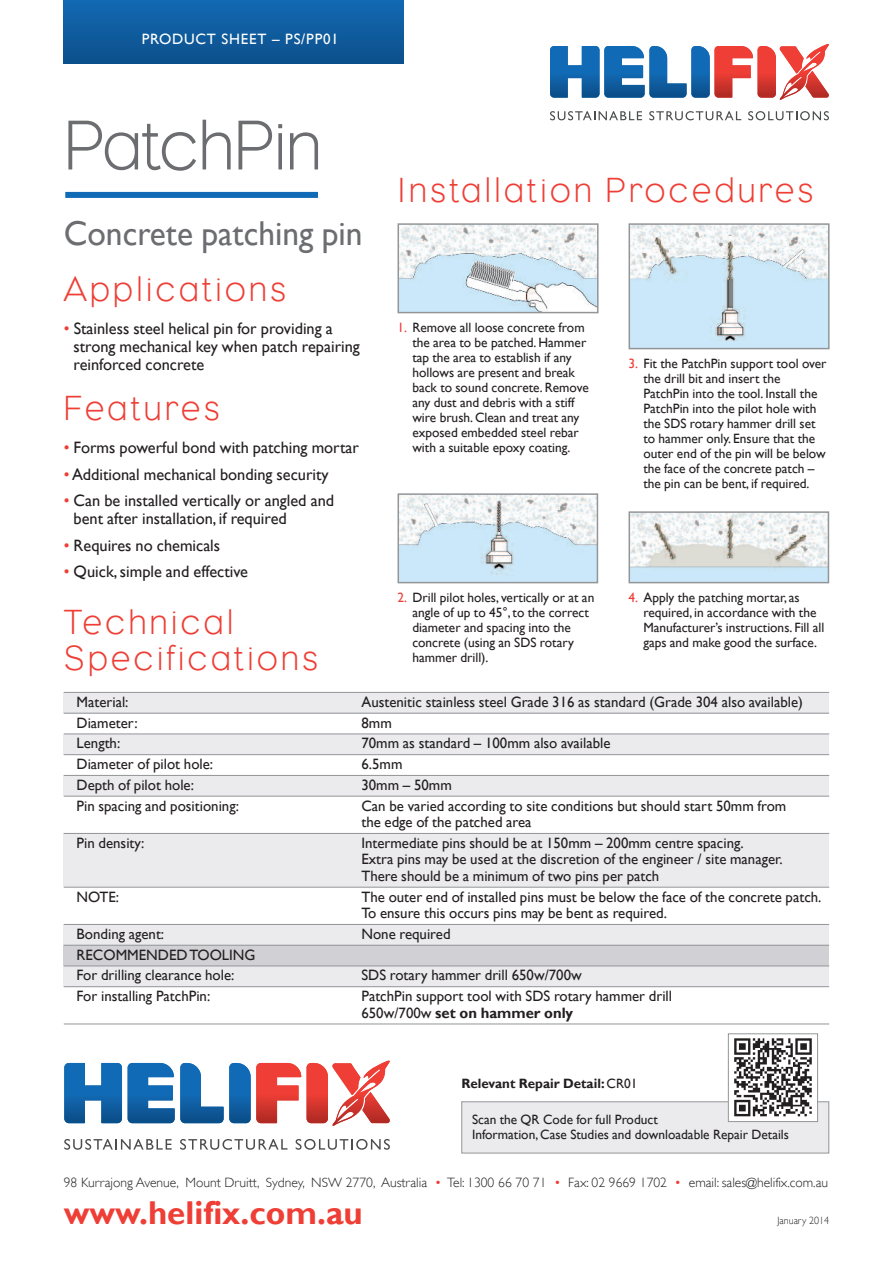
<style>
.page{position:relative;width:893px;height:1263px;background:#fff}
.page>*{position:absolute;margin:0;border:0;box-sizing:border-box;transform-origin:0 0}
.t1{font:300 72px "Eagle";letter-spacing:-.005em;color:#6c6d70;scale:.95 1}
.t2{font:300 36px/36px "Eagle";letter-spacing:.1em;color:#ee3e35;scale:.95 1}
.t3{font:34.5px "Gill Sans";color:#6c6d70}
.t4{font:700 33px "Gill Sans";color:#ee3e35}
.t5{font:16.5px/18px "Gill Sans";color:#231f20}
.t6{font:15px/16.5px "Gill Sans";color:#231f20}
.t7{font:15px "Gill Sans";letter-spacing:.05em;color:#fff}
.t8{font:15px "Gill Sans";color:#231f20}
.t9{font:13.5px/15px "Gill Sans";color:#231f20}
.t10{font:300 13.5px "Gill Sans";color:#231f20}
.t11{font:700 13.5px "Gill Sans";color:#231f20}
.t12{font:300 10.5px "Gill Sans";color:#231f20;scale:.96 1}
.s1{color:#ee3e35}
.s2{font-weight:700}
.s3{font-weight:400}
</style>
<div class="page">
<svg style="left:550px;top:111px;width:92px;height:9px"></svg>
<svg style="left:649px;top:111px;width:92px;height:9px"></svg>
<svg style="left:748px;top:111px;width:81px;height:9px"></svg>
<svg style="left:550px;top:44px;width:279px;height:56px"></svg>
<div style="left:65px;top:192px;width:253px;height:6px;background:#116ab5"></div>
<div style="left:462px;top:1102px;width:366px;height:51px;background:#ebebed"></div>
<div style="left:461px;top:1101px;width:368px;height:52px;border:1px solid #939598"></div>
<div style="left:64px;top:0;width:340px;height:64px;background:linear-gradient(to bottom,#1269b3,#0c508b)"></div>
<img style="left:401px;top:226px;width:194px;height:84px">
<div style="left:398px;top:223px;width:200px;height:90px;border:2px solid #939598"></div>
<img style="left:401px;top:496px;width:194px;height:84px">
<div style="left:398px;top:493px;width:200px;height:90px;border:2px solid #939598"></div>
<img style="left:631px;top:514px;width:195px;height:66px">
<div style="left:628px;top:511px;width:201px;height:72px;border:2px solid #939598"></div>
<img style="left:631px;top:226px;width:196px;height:120px">
<div style="left:628px;top:223px;width:202px;height:126px;border:2px solid #939598"></div>
<svg style="left:64px;top:1139px;width:108px;height:11px"></svg>
<svg style="left:180px;top:1139px;width:107px;height:11px"></svg>
<svg style="left:296px;top:1139px;width:94px;height:11px"></svg>
<svg style="left:64px;top:1063px;width:237px;height:60px"></svg>
<svg style="left:307px;top:1061px;width:83px;height:65px"></svg>
<div style="left:64px;top:693px;width:765px;height:21px;background:#ebebed"></div>
<div style="left:64px;top:734px;width:765px;height:21px;background:#ebebed"></div>
<div style="left:64px;top:776px;width:765px;height:20px;background:#ebebed"></div>
<div style="left:64px;top:945px;width:765px;height:21px;background:#d0d0d5"></div>
<div style="left:64px;top:833px;width:765px;height:54px;background:#ebebed"></div>
<div style="left:64px;top:924px;width:765px;height:21px;background:#ebebed"></div>
<div style="left:64px;top:966px;width:765px;height:20px;background:#ebebed"></div>
<hr style="left:64px;top:692px;width:765px;height:1px;background:#939598">
<hr style="left:64px;top:713px;width:765px;height:1px;background:#939598">
<hr style="left:64px;top:733px;width:765px;height:1px;background:#939598">
<hr style="left:64px;top:754px;width:765px;height:1px;background:#939598">
<hr style="left:64px;top:775px;width:765px;height:1px;background:#939598">
<hr style="left:64px;top:796px;width:765px;height:1px;background:#939598">
<hr style="left:64px;top:833px;width:765px;height:1px;background:#939598">
<hr style="left:64px;top:887px;width:765px;height:1px;background:#939598">
<hr style="left:64px;top:924px;width:765px;height:1px;background:#939598">
<hr style="left:64px;top:945px;width:765px;height:1px;background:#939598">
<hr style="left:64px;top:965px;width:765px;height:1px;background:#939598">
<hr style="left:64px;top:986px;width:765px;height:1px;background:#939598">
<hr style="left:64px;top:1023px;width:765px;height:1px;background:#939598">
<img style="left:730px;top:1038px;width:86px;height:82px">
<div style="left:728px;top:1033px;width:90px;height:89px;border:1px solid #939598"></div>
<p class="t7" style="left:142px;top:31px;width:199px">PRODUCT SHEET – PS/PP01</p>
<h1 class="t1" style="left:64px;top:105px;width:273px">PatchPin</h1>
<h3 class="t3" style="left:64px;top:213px;width:300px">CONCRETE PATCHING PIN</h3>
<h2 class="t2" style="left:64px;top:270px;width:235px">Applications</h2>
<p class="t5" style="left:74px;top:319px;width:288px;text-indent:-10px"><span class="s1">•</span> Stainless steel helical pin for providing a strong mechanical key when patch repairing reinforced concrete</p>
<h2 class="t2" style="left:64px;top:390px;width:165px">Features</h2>
<p class="t5" style="left:64px;top:439px;width:297px"><span class="s1">•</span> Forms powerful bond with patching mortar</p>
<p class="t5" style="left:64px;top:465px;width:266px"><span class="s1">•</span>Additional mechanical bonding security</p>
<p class="t5" style="left:74px;top:492px;width:262px;text-indent:-10px"><span class="s1">•</span> Can be installed vertically or angled and bent after installation, if required</p>
<p class="t5" style="left:64px;top:536px;width:158px"><span class="s1">•</span> Requires no chemicals</p>
<p class="t5" style="left:64px;top:563px;width:186px"><span class="s1">•</span> Quick,simple and effective</p>
<h2 class="t2" style="left:398px;top:171px;width:439px">Installation Procedures</h2>
<p class="t9" style="left:412px;top:319px;width:178px;text-indent:-15px"><span class="s1">1.</span> Remove all loose concrete from the area to be patched. Hammer tap the area to establish if any hollows are present and break back to sound concrete.Remove any dust and debris with a stiff wire brush. Clean and treat any exposed embedded steel rebar with a suitable epoxy coating.</p>
<p class="t9" style="left:643px;top:355px;width:185px;text-indent:-15px"><span class="s1">3.</span> Fit the PatchPin support tool over the drill bit and insert the<br>PatchPin into the tool. Install the<br>PatchPin into the pilot hole with the SDS rotary hammer drill set to hammer only. Ensure that the outer end of the pin will be below the face of the concrete patch – the pin can be bent, if required.</p>
<p class="t9" style="left:412px;top:589px;width:183px;text-indent:-15px"><span class="s1">2.</span> Drill pilot holes, vertically or at an angle of up to 45°,to the correct diameter and spacing into the concrete (using an SDS rotary hammer drill).</p>
<p class="t9" style="left:643px;top:589px;width:182px;text-indent:-15px"><span class="s1">4.</span> Apply the patching mortar, as required, in accordance with the Manufacturer’s instructions. Fill all gaps and make good the surface.</p>
<h2 class="t2" style="left:64px;top:603px;width:269px">Technical<br>Specifications</h2>
<p class="t6" style="left:77px;top:693px;width:53px">Material:</p>
<p class="t6" style="left:361px;top:693px;width:443px">Austenitic stainless steel Grade 316 as standard (Grade 304 also available)</p>
<p class="t6" style="left:77px;top:714px;width:63px">Diameter:</p>
<p class="t6" style="left:361px;top:714px;width:32px">8mm</p>
<p class="t6" style="left:77px;top:735px;width:45px">Length:</p>
<p class="t6" style="left:361px;top:735px;width:251px">70mm as standard – 100mm also available</p>
<p class="t6" style="left:77px;top:756px;width:138px">Diameter of pilot hole:</p>
<p class="t6" style="left:361px;top:756px;width:43px">6.5mm</p>
<p class="t6" style="left:77px;top:776px;width:119px">Depth of pilot hole:</p>
<p class="t6" style="left:361px;top:776px;width:92px">30mm – 50mm</p>
<p class="t6" style="left:77px;top:797px;width:164px">Pin spacing and positioning:</p>
<p class="t6" style="left:361px;top:797px;width:426px">Can be varied according to site conditions but should start 50mm from the edge of the patched area</p>
<p class="t6" style="left:77px;top:834px;width:69px">Pin density:</p>
<p class="t6" style="left:361px;top:834px;width:423px">Intermediate pins should be at 150mm – 200mm centre spacing.<br>Extra pins may be used at the discretion of the engineer / site manager.<br>There should be a minimum of two pins per patch</p>
<p class="t6" style="left:77px;top:888px;width:44px">NOTE:</p>
<p class="t6" style="left:361px;top:888px;width:462px">The outer end of installed pins must be below the face of the concrete patch.<br>To ensure this occurs pins may be bent as required.</p>
<p class="t6" style="left:77px;top:925px;width:89px">Bonding agent:</p>
<p class="t6" style="left:361px;top:925px;width:91px">None required</p>
<p class="t8" style="left:77px;top:946px;width:180px">RECOMMENDEDTOOLING</p>
<p class="t6" style="left:77px;top:967px;width:159px">For drilling clearance hole:</p>
<p class="t6" style="left:361px;top:967px;width:222px">SDS rotary hammer drill 650w/700w</p>
<p class="t6" style="left:77px;top:988px;width:135px">For installing PatchPin:</p>
<p class="t6" style="left:361px;top:988px;width:312px">PatchPin support tool with SDS rotary hammer drill<br>650w/700w <span class="s2">set on hammer only</span></p>
<p class="t11" style="left:461px;top:1075px;width:178px">Relevant Repair Detail: <span class="s3">CR01</span></p>
<p class="t9" style="left:472px;top:1111px;width:319px">Scan the QR Code for full Product<br>Information, Case Studies and downloadable Repair Details</p>
<p class="t10" style="left:64px;top:1175px;width:766px">98 Kurrajong Avenue, Mount Druitt, Sydney, NSW 2770, Australia <span class="s1">•</span> Tel: 1300 66 70 71 <span class="s1">•</span> Fax: 02 9669 1702 <span class="s1">•</span> email: sales@helifix.com.au</p>
<h3 class="t4" style="left:64px;top:1193px;width:301px">www.helifix.com.au</h3>
<p class="t12" style="left:777px;top:1215px;width:55px">January 2014</p>
</div>
